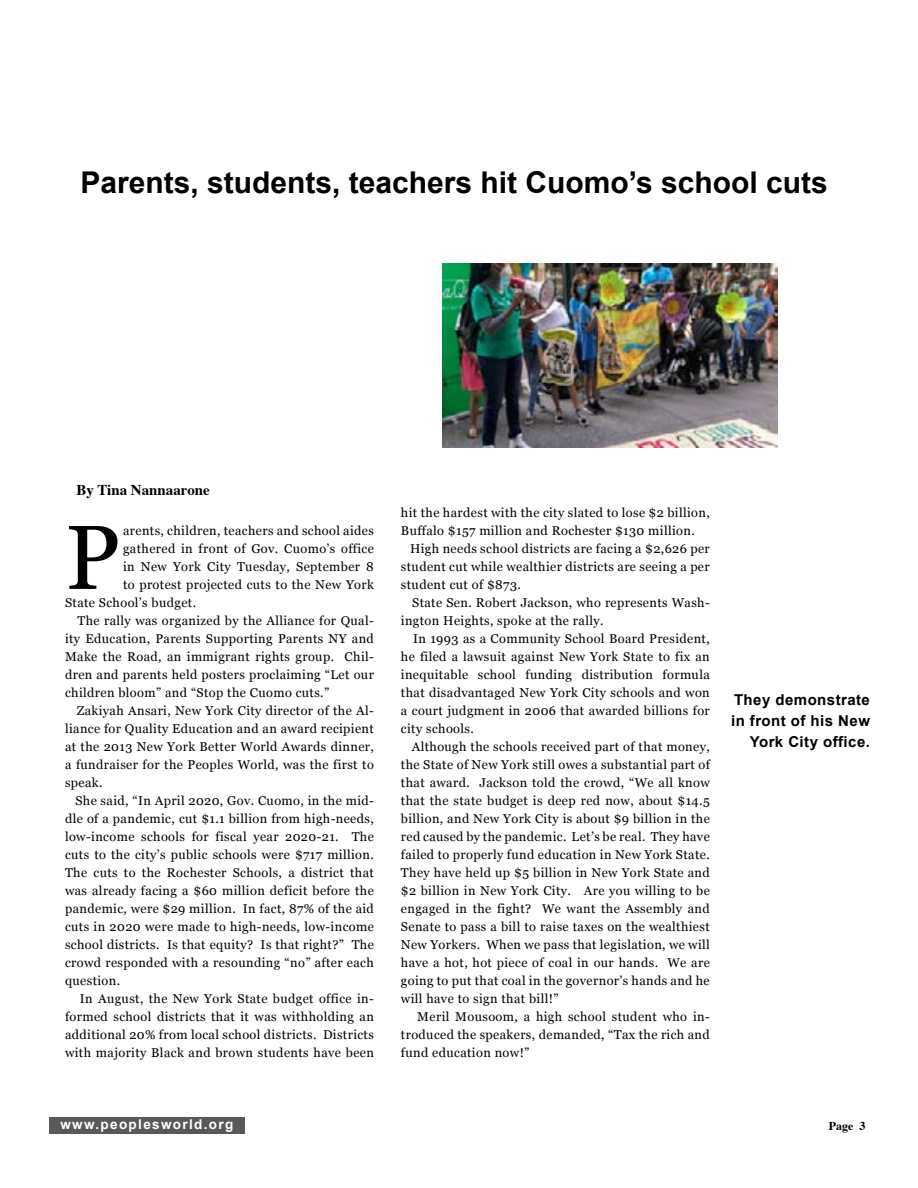
<style>
.page{position:relative;width:918px;height:1188px;background:#fff}
.page>*{position:absolute;margin:0;border:0;box-sizing:border-box;transform-origin:0 0}
.t1{font:90.75px "Georgia";color:#000}
.t2{font:700 30px "Arial";color:#000}
.t3{font:700 15px/21px "Arial";letter-spacing:.03em;color:#000;text-align:right}
.t4{font:700 15px "Times";color:#000}
.t5{font:700 13.5px "Arial";letter-spacing:.1em;color:#fff}
.t6{font:12.75px/18px "Georgia";letter-spacing:.03em;color:#000;text-align:justify}
.t7{font:700 12px "Times";color:#000}
</style>
<div class="page">
<div style="left:49px;top:1118px;width:196px;height:16px;background:#58595b"></div>
<img style="left:443px;top:264px;width:334px;height:184px">
<h2 class="t2" style="left:80px;top:162px;width:749px">Parents, students, teachers hit Cuomo’s school cuts</h2>
<p class="t4" style="left:76px;top:476px;width:135px">By Tina Nannaarone</p>
<h1 class="t1" style="left:65px;top:491px;width:57px">P</h1>
<p class="t6" style="left:123px;top:521px;width:252px">arents, children, teachers and school aides</p>
<p class="t6" style="left:123px;top:539px;width:252px">gathered in front of Gov. Cuomo’s office</p>
<p class="t6" style="left:123px;top:557px;width:252px">in New York City Tuesday, September 8</p>
<p class="t6" style="left:123px;top:575px;width:252px">to protest projected cuts to the New York</p>
<p class="t6" style="left:65px;top:593px;width:133px">State School’s budget.</p>
<p class="t6" style="left:77px;top:611px;width:298px">The rally was organized by the Alliance for Qual-</p>
<p class="t6" style="left:65px;top:629px;width:310px">ity Education, Parents Supporting Parents NY and</p>
<p class="t6" style="left:65px;top:647px;width:310px">Make the Road, an immigrant rights group. Chil-</p>
<p class="t6" style="left:65px;top:665px;width:310px">dren and parents held posters proclaiming “Let our</p>
<p class="t6" style="left:65px;top:683px;width:266px">children bloom” and “Stop the Cuomo cuts.”</p>
<p class="t6" style="left:77px;top:701px;width:299px">Zakiyah Ansari, New York City director of the Al-</p>
<p class="t6" style="left:65px;top:719px;width:310px">liance for Quality Education and an award recipient</p>
<p class="t6" style="left:65px;top:737px;width:310px">at the 2013 New York Better World Awards dinner,</p>
<p class="t6" style="left:65px;top:755px;width:310px">a fundraiser for the Peoples World, was the first to</p>
<p class="t6" style="left:65px;top:773px;width:39px">speak.</p>
<p class="t6" style="left:75px;top:791px;width:300px">She said, “In April 2020, Gov. Cuomo, in the mid-</p>
<p class="t6" style="left:65px;top:809px;width:310px">dle of a pandemic, cut $1.1 billion from high-needs,</p>
<p class="t6" style="left:65px;top:827px;width:310px">low-income schools for fiscal year 2020-21. The</p>
<p class="t6" style="left:65px;top:845px;width:310px">cuts to the city’s public schools were $717 million.</p>
<p class="t6" style="left:65px;top:863px;width:310px">The cuts to the Rochester Schools, a district that</p>
<p class="t6" style="left:65px;top:881px;width:310px">was already facing a $60 million deficit before the</p>
<p class="t6" style="left:65px;top:899px;width:310px">pandemic, were $29 million. In fact, 87% of the aid</p>
<p class="t6" style="left:65px;top:917px;width:310px">cuts in 2020 were made to high-needs, low-income</p>
<p class="t6" style="left:65px;top:935px;width:310px">school districts. Is that equity? Is that right?” The</p>
<p class="t6" style="left:65px;top:953px;width:310px">crowd responded with a resounding “no” after each</p>
<p class="t6" style="left:65px;top:971px;width:57px">question.</p>
<p class="t6" style="left:80px;top:989px;width:296px">In August, the New York State budget office in-</p>
<p class="t6" style="left:65px;top:1007px;width:310px">formed school districts that it was withholding an</p>
<p class="t6" style="left:65px;top:1025px;width:310px">additional 20% from local school districts. Districts</p>
<p class="t6" style="left:65px;top:1043px;width:310px">with majority Black and brown students have been</p>
<p class="t5" style="left:60px;top:1116px;width:174px">www.peoplesworld.org</p>
<p class="t6" style="left:401px;top:503px;width:310px">hit the hardest with the city slated to lose $2 billion,<br>Buffalo $157 million and Rochester $130 million.</p>
<p class="t6" style="left:401px;top:539px;width:310px;text-indent:9px">High needs school districts are facing a $2,626 per student cut while wealthier districts are seeing a per student cut of $873.</p>
<p class="t6" style="left:401px;top:593px;width:310px;text-indent:11px">State Sen. Robert Jackson, who represents Wash&shy;ington Heights, spoke at the rally.</p>
<p class="t6" style="left:401px;top:629px;width:310px;text-indent:12px">In 1993 as a Community School Board President, he filed a lawsuit against New York State to fix an inequitable school funding distribution formula that disadvantaged New York City schools and won a court judgment in 2006 that awarded billions for city schools.</p>
<p class="t6" style="left:401px;top:737px;width:310px;text-indent:11px">Although the schools received part of that money, the State of New York still owes a substantial part of that award. Jackson told the crowd, “We all know that the state budget is deep red now, about $14.5 billion, and New York City is about $9 billion in the red caused by the pandemic. Let’s be real. They have failed to properly fund education in New York State.<br>They have held up $5 billion in New York State and $2 billion in New York City. Are you willing to be engaged in the fight? We want the Assembly and Senate to pass a bill to raise taxes on the wealthiest New Yorkers. When we pass that legislation, we will have a hot, hot piece of coal in our hands. We are going to put that coal in the governor’s hands and he will have to sign that bill!”</p>
<p class="t6" style="left:401px;top:1007px;width:310px;text-indent:16px">Meril Mousoom, a high school student who in&shy;troduced the speakers, demanded, “Tax the rich and fund education now!”</p>
<p class="t3" style="left:731px;top:690px;width:140px">They demonstrate in front of his New<br>York City office.</p>
<p class="t7" style="left:829px;top:1114px;width:38px">Page 3</p>
</div>
